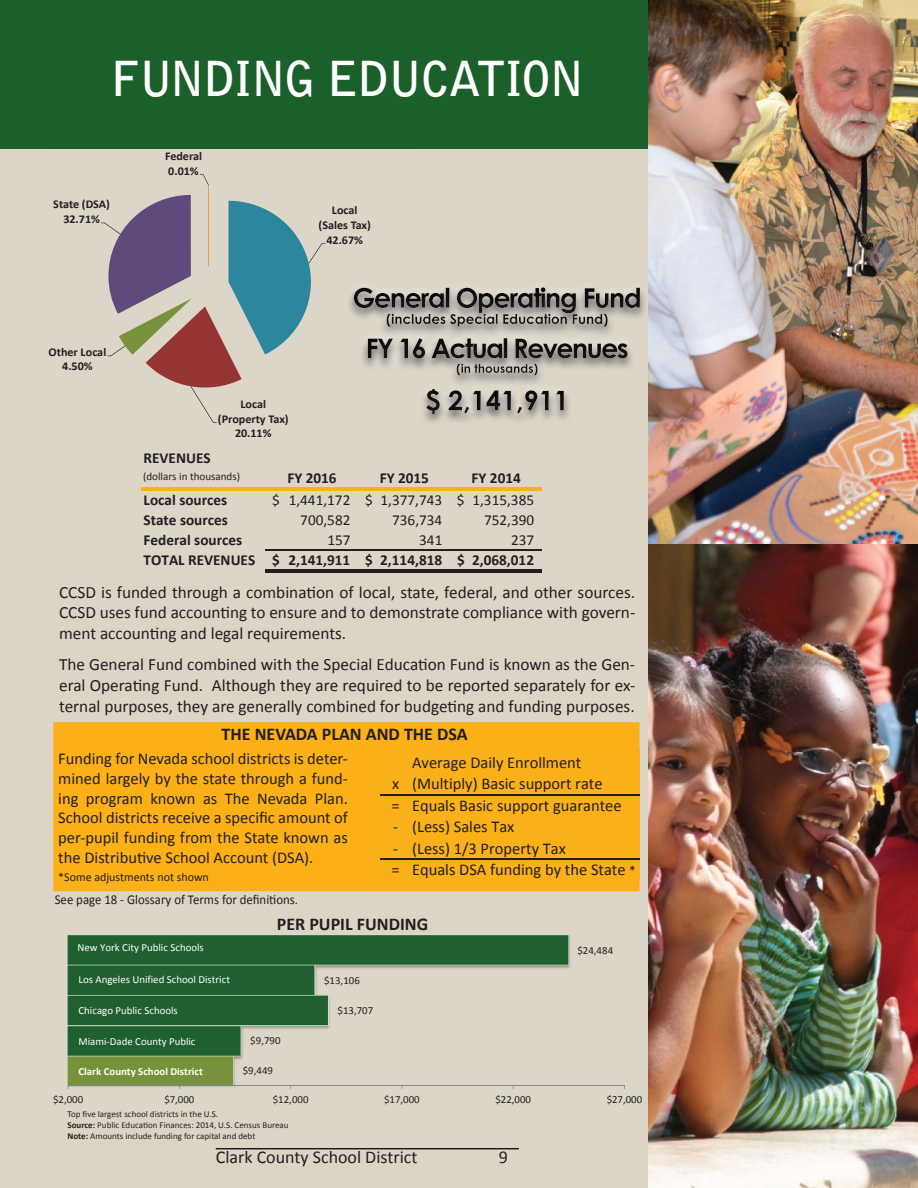
<style>
.page{position:relative;width:918px;height:1188px;background:#dcd5c6}
.page>*{position:absolute;margin:0;border:0;box-sizing:border-box;transform-origin:0 0}
.t1{font:700 48px "Bell Gothic Std";letter-spacing:-.03em;color:#fff}
.t2{font:700 19.35px "Calibri";color:#231f20}
.t3{font:700 18px "Calibri";color:#231f20}
.t4{font:18px "Calibri";color:#231f20}
.t5{font:17.25px/20.7px "Calibri";color:#231f20;text-align:justify}
.t6{font:16.5px/19.8px "Calibri";color:#231f20;text-align:justify}
.t7{font:700 15.3px "Calibri";color:#231f20}
.t8{font:15.3px "Calibri";color:#231f20}
.t9{font:13.5px "Calibri";color:#231f20;scale:.95 1}
.t10{font:700 12px/14.5px "Calibri";color:#231f20;text-align:center}
.t11{font:12px "Calibri";color:#231f20}
.t12{font:11.1px "Calibri";color:#231f20}
.t13{font:10.8px "Calibri";color:#fff}
.t14{font:10.8px "Calibri";color:#231f20}
.t15{font:700 10.8px "Calibri";color:#fff}
.t16{font:9px/10.8px "Calibri";color:#231f20}
.s1{font-size:13.5px}
.s2{font-weight:700}
</style>
<div class="page">
<hr style="left:216px;top:1148px;width:303px;height:1px;background:#231f20">
<div style="left:53px;top:722px;width:587px;height:169px;background:#fbb017;border:2px solid #fbb017"></div>
<img style="left:648px;top:0;width:270px;height:1188px">
<img style="left:67px;top:935px;width:503px;height:154px">
<hr style="left:68px;top:1085px;width:556px;height:1px;background:#868686">
<svg style="left:101px;top:174px;width:224px;height:249px"></svg>
<div style="left:339px;top:273px;width:346px;height:184px;background:#231f20;opacity:.75"></div>
<div style="left:142px;top:449px;width:404px;height:135px;background:#dcd6c8"></div>
<hr style="left:142px;top:487px;width:400px;height:4px;background:#fab019">
<hr style="left:265px;top:549px;width:277px;height:2px;background:#231f20">
<hr style="left:265px;top:569px;width:277px;height:1px;background:#231f20">
<hr style="left:265px;top:572px;width:277px;height:1px;background:#231f20">
<div style="left:371px;top:750px;width:269px;height:131px;background:#fab019"></div>
<hr style="left:380px;top:794px;width:260px;height:2px;background:#231f20">
<hr style="left:380px;top:859px;width:260px;height:1px;background:#231f20">
<div style="left:0;top:0;width:648px;height:148px;background:#1b5f2a"></div>
<h1 class="t1" style="left:111px;top:50px;width:475px">FUNDING EDUCATION</h1>
<p class="t10" style="left:53px;top:197px;width:58px">State (DSA)<br>32.71%</p>
<p class="t10" style="left:165px;top:149px;width:39px;text-align:left">Federal<br>0.01%</p>
<p class="t10" style="left:319px;top:203px;width:54px">Local (Sales Tax)<br>42.67%</p>
<p class="t10" style="left:49px;top:345px;width:59px">Other Local<br>4.50%</p>
<p class="t10" style="left:218px;top:397px;width:72px">Local (Property Tax)<br>20.11%</p>
<p class="t7" style="left:144px;top:448px;width:69px">REVENUES</p>
<p class="t12" style="left:143px;top:469px;width:99px">(dollars in thousands)</p>
<p class="t7" style="left:287px;top:468px;width:51px">FY 2016</p>
<p class="t7" style="left:380px;top:468px;width:51px">FY 2015</p>
<p class="t7" style="left:472px;top:468px;width:51px">FY 2014</p>
<p class="t7" style="left:144px;top:490px;width:85px">Local sources</p>
<p class="t8" style="left:272px;top:490px;width:264px">$ 1,441,172 $ 1,377,743 $ 1,315,385</p>
<p class="t7" style="left:144px;top:510px;width:86px">State sources</p>
<p class="t8" style="left:300px;top:510px;width:52px">700,582</p>
<p class="t8" style="left:392px;top:510px;width:52px">736,734</p>
<p class="t8" style="left:484px;top:510px;width:52px">752,390</p>
<p class="t7" style="left:144px;top:530px;width:100px">Federal sources</p>
<p class="t8" style="left:327px;top:530px;width:25px">157</p>
<p class="t8" style="left:419px;top:530px;width:25px">341</p>
<p class="t8" style="left:511px;top:530px;width:25px">237</p>
<p class="t7" style="left:144px;top:550px;width:113px">TOTAL REVENUES</p>
<p class="t7" style="left:288px;top:550px;width:63px">2,141,911</p>
<p class="t7" style="left:272px;top:550px;width:9px">$</p>
<p class="t7" style="left:365px;top:550px;width:170px">$ 2,114,818 $ 2,068,012</p>
<p class="t5" style="left:59px;top:582px;width:578px">CCSD is funded through a combination of local, state, federal, and other sources.<br>CCSD uses fund accounting to ensure and to demonstrate compliance with govern&shy;ment accounting and legal requirements.</p>
<p class="t5" style="left:59px;top:654px;width:578px">The General Fund combined with the Special Education Fund is known as the Gen&shy;eral Operating Fund. Although they are required to be reported separately for ex&shy;ternal purposes, they are generally combined for budgeting and funding purposes.</p>
<p class="t3" style="left:222px;top:722px;width:248px">THE NEVADA PLAN AND THE DSA</p>
<p class="t6" style="left:58px;top:749px;width:291px">Funding for Nevada school districts is deter&shy;mined largely by the state through a fund&shy;ing program known as The Nevada Plan.<br>School districts receive a specific amount of per-pupil funding from the State known as the Distributive School Account (DSA).</p>
<p class="t11" style="left:58px;top:869px;width:152px">*Some adjustments not shown</p>
<p class="t9" style="left:55px;top:891px;width:258px">See page 18 - Glossary of Terms for definitions.</p>
<p class="t6" style="left:391px;top:752px;width:246px;line-height:21.5px;text-align:left;text-indent:21px">Average Daily Enrollment<br>x (Multiply) Basic support rate<br>= Equals Basic support guarantee<br>‐ (Less) Sales Tax<br>‐ (Less) 1/3 Property Tax<br>= Equals DSA funding by the State <span class="s1">*</span></p>
<p class="t13" style="left:78px;top:941px;width:128px">New York City Public Schools</p>
<p class="t13" style="left:78px;top:973px;width:153px">Los Angeles Unified School District</p>
<p class="t13" style="left:78px;top:1004px;width:101px">Chicago Public Schools</p>
<p class="t13" style="left:79px;top:1034px;width:119px">Miami‐Dade County Public</p>
<p class="t15" style="left:79px;top:1065px;width:126px">Clark County School District</p>
<p class="t2" style="left:272px;top:908px;width:143px">Per Pupil Funding</p>
<p class="t3" style="left:277px;top:912px;width:153px">PER PUPIL FUNDING</p>
<p class="t14" style="left:324px;top:974px;width:37px">$13,106</p>
<p class="t14" style="left:250px;top:1034px;width:32px">$9,790</p>
<p class="t14" style="left:243px;top:1064px;width:32px">$9,449</p>
<p class="t14" style="left:337px;top:1004px;width:37px">$13,707</p>
<p class="t14" style="left:577px;top:943px;width:37px">$24,484</p>
<p class="t14" style="left:53px;top:1092px;width:32px">$2,000</p>
<p class="t14" style="left:164px;top:1092px;width:32px">$7,000</p>
<p class="t14" style="left:273px;top:1092px;width:37px">$12,000</p>
<p class="t14" style="left:384px;top:1092px;width:37px">$17,000</p>
<p class="t14" style="left:495px;top:1092px;width:37px">$22,000</p>
<p class="t14" style="left:607px;top:1092px;width:37px">$27,000</p>
<p class="t16" style="left:68px;top:1109px;width:223px">Top five largest school districts in the U.S.<br><span class="s2">Source:</span> Public Education Finances: 2014, U.S. Census Bureau<br><span class="s2">Note:</span> Amounts include funding for capital and debt</p>
<p class="t4" style="left:216px;top:1146px;width:203px">Clark County School District</p>
<p class="t4" style="left:499px;top:1146px;width:11px">9</p>
</div>
